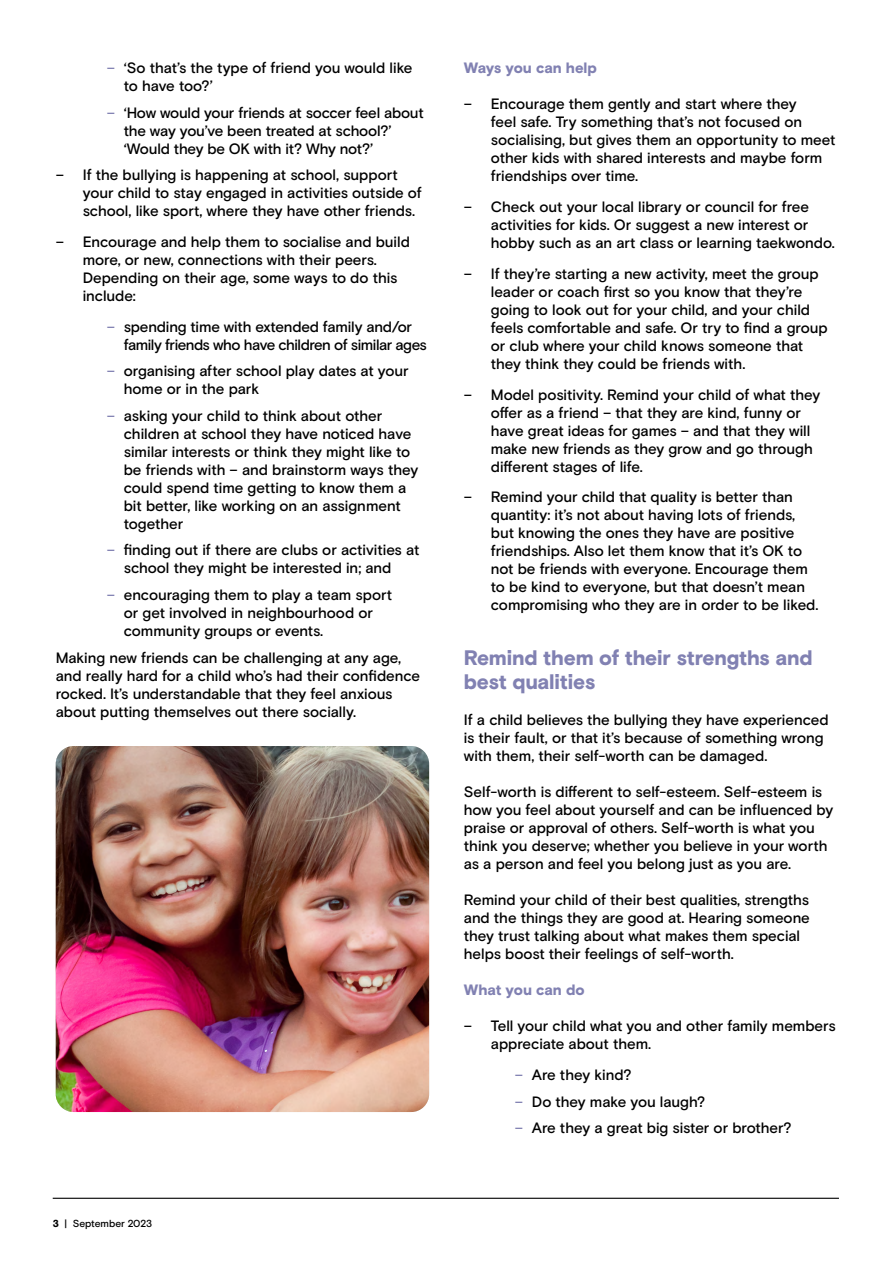
<style>
.page{position:relative;width:893px;height:1263px;background:#fff}
.page>*{position:absolute;margin:0;border:0;box-sizing:border-box;transform-origin:0 0}
.t1{font:900 21px/24px "Basis Grotesque Pro";letter-spacing:-.01em;color:#8181b2}
.t2{font:500 15px/18px "Basis Grotesque Pro";letter-spacing:-.005em;color:#000}
.t3{font:500 15px/18px "Basis Grotesque Pro";letter-spacing:-.03em;color:#000}
.t4{font:900 15px "Basis Grotesque Pro";letter-spacing:-.01em;color:#8181b2}
.t5{font:500 10.2px "Basis Grotesque Pro";letter-spacing:-.01em;color:#000}
.s1{color:#8181b2}
.s2{font-weight:900}
</style>
<div class="page">
<hr style="left:53px;top:1198px;width:786px;height:1px;background:#000">
<img style="left:56px;top:746px;width:373px;height:366px">
<p class="t2" style="left:124px;top:60px;width:290px;text-indent:-17px"><span class="s1">–</span> ‘So that’s the type of friend you would like to have too?’</p>
<p class="t2" style="left:124px;top:104px;width:302px;text-indent:-17px"><span class="s1">–</span> ‘How would your friends at soccer feel about the way you’ve been treated at school?’ ‘Would they be OK with it? Why not?’</p>
<p class="t2" style="left:83px;top:167px;width:341px;text-indent:-27px">– If the bullying is happening at school, support your child to stay engaged in activities outside of school, like sport, where they have other friends.</p>
<p class="t2" style="left:83px;top:233px;width:329px;text-indent:-27px">– Encourage and help them to socialise and build more, or new, connections with their peers.<br>Depending on their age, some ways to do this include:</p>
<p class="t3" style="left:124px;top:318px;width:304px;text-indent:-17px"><span class="s1">–</span> spending time with extended family and/or family friends who have children of similar ages</p>
<p class="t2" style="left:124px;top:363px;width:286px;text-indent:-17px"><span class="s1">–</span> organising after school play dates at your home or in the park</p>
<p class="t2" style="left:124px;top:407px;width:296px;text-indent:-17px"><span class="s1">–</span> asking your child to think about other children at school they have noticed have similar interests or think they might like to be friends with – and brainstorm ways they could spend time getting to know them a bit better, like working on an assignment together</p>
<p class="t2" style="left:124px;top:542px;width:297px;text-indent:-17px"><span class="s1">–</span> finding out if there are clubs or activities at school they might be interested in; and</p>
<p class="t2" style="left:124px;top:586px;width:270px;text-indent:-17px"><span class="s1">–</span> encouraging them to play a team sport or get involved in neighbourhood or community groups or events.</p>
<p class="t2" style="left:56px;top:649px;width:366px">Making new friends can be challenging at any age, and really hard for a child who’s had their confidence rocked. It’s understandable that they feel anxious about putting themselves out there socially.</p>
<p class="t5" style="left:53px;top:1217px;width:101px"><span class="s2">3</span> | September 2023</p>
<p class="t4" style="left:464px;top:59px;width:135px">Ways you can help</p>
<p class="t2" style="left:491px;top:96px;width:346px;text-indent:-27px">– Encourage them gently and start where they<br>feel safe. Try something that’s not focused on socialising, but gives them an opportunity to meet other kids with shared interests and maybe form friendships over time.</p>
<p class="t2" style="left:491px;top:198px;width:345px;text-indent:-27px">– Check out your local library or council for free activities for kids. Or suggest a new interest or hobby such as an art class or learning taekwondo.</p>
<p class="t2" style="left:491px;top:265px;width:338px;text-indent:-27px">– If they’re starting a new activity, meet the group leader or coach first so you know that they’re going to look out for your child, and your child feels comfortable and safe. Or try to find a group or club where your child knows someone that they think they could be friends with.</p>
<p class="t2" style="left:491px;top:386px;width:331px;text-indent:-27px">– Model positivity. Remind your child of what they offer as a friend – that they are kind, funny or have great ideas for games – and that they will make new friends as they grow and go through different stages of life.</p>
<p class="t2" style="left:491px;top:489px;width:329px;text-indent:-27px">– Remind your child that quality is better than quantity: it’s not about having lots of friends, but knowing the ones they have are positive friendships. Also let them know that it’s OK to not be friends with everyone. Encourage them to be kind to everyone, but that doesn’t mean compromising who they are in order to be liked.</p>
<h1 class="t1" style="left:464px;top:647px;width:350px">Remind them of their strengths and best qualities</h1>
<p class="t2" style="left:464px;top:711px;width:366px">If a child believes the bullying they have experienced is their fault, or that it’s because of something wrong with them, their self-worth can be damaged.</p>
<p class="t2" style="left:464px;top:783px;width:371px">Self-worth is different to self-esteem. Self-esteem is how you feel about yourself and can be influenced by praise or approval of others. Self-worth is what you think you deserve; whether you believe in your worth as a person and feel you belong just as you are.</p>
<p class="t2" style="left:464px;top:891px;width:348px">Remind your child of their best qualities, strengths and the things they are good at. Hearing someone they trust talking about what makes them special helps boost their feelings of self-worth.</p>
<p class="t4" style="left:464px;top:981px;width:122px">What you can do</p>
<p class="t2" style="left:491px;top:1017px;width:346px;text-indent:-27px">– Tell your child what you and other family members appreciate about them.</p>
<p class="t2" style="left:515px;top:1066px;width:118px"><span class="s1">–</span> Are they kind?</p>
<p class="t2" style="left:515px;top:1093px;width:192px"><span class="s1">–</span> Do they make you laugh?</p>
<p class="t2" style="left:515px;top:1119px;width:278px"><span class="s1">–</span> Are they a great big sister or brother?</p>
</div>
